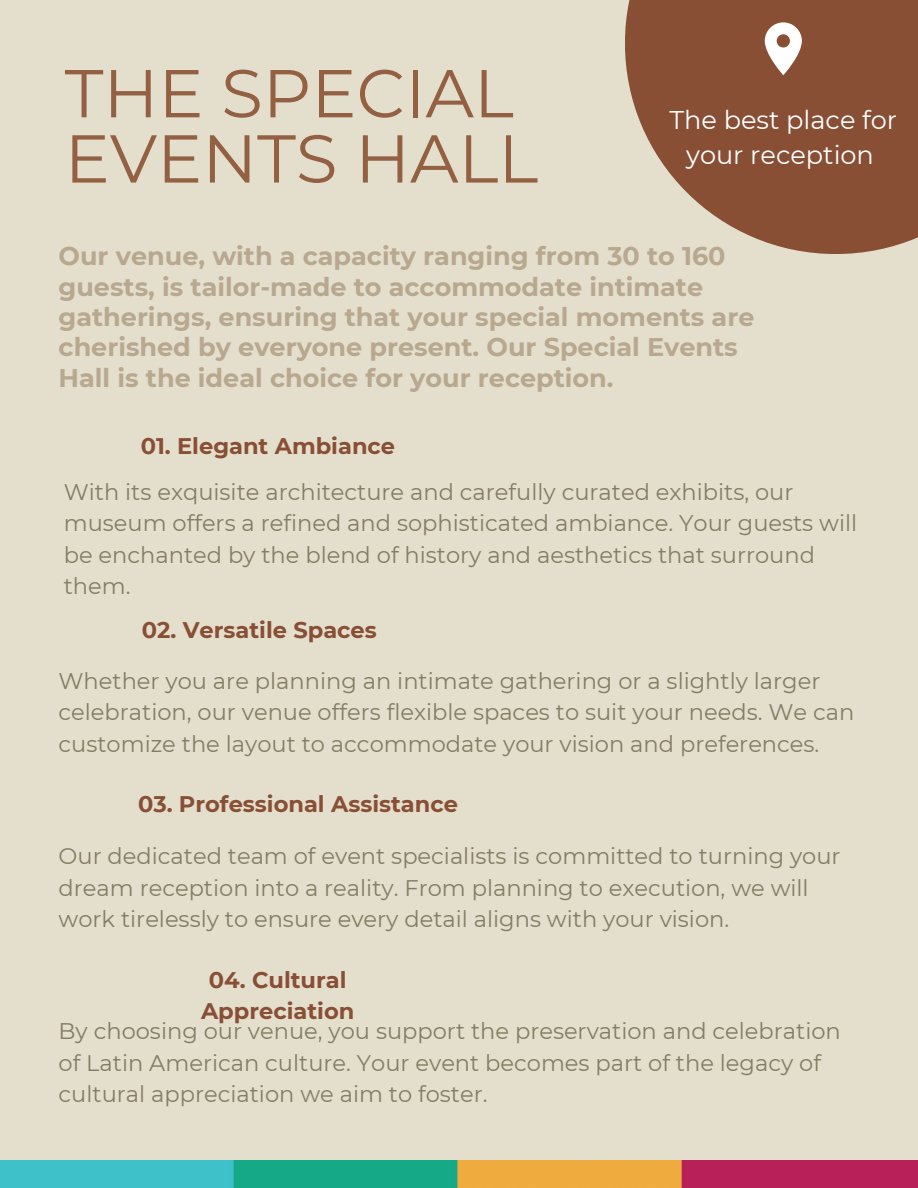
<style>
.page{position:relative;width:918px;height:1188px;background:#e4decd}
.page>*{position:absolute;margin:0;border:0;box-sizing:border-box;transform-origin:0 0}
.t1{font:67.5px/65.2px "Montserrat";color:#936042}
.t2{font:25.65px/34.8px "Montserrat";color:#fff;text-align:center}
.t3{font:700 25.5px/30.3px "Montserrat";color:#b8a88f}
.t4{font:22.5px/31.5px "Montserrat";color:#847c63}
.t5{font:700 22.5px/31.5px "Montserrat";color:#884f35;text-align:center}
</style>
<div class="page">
<div style="left:625px;top:0;width:293px;height:254px;background:#884f35"></div>
<svg style="left:765px;top:22px;width:37px;height:53px"></svg>
<img style="left:0;top:1161px;width:918px;height:27px">
<p class="t1" style="left:65px;top:60px;width:475px">THE SPECIAL<br>EVENTS HALL</p>
<p class="t2" style="left:670px;top:103px;width:229px">The best place for your reception</p>
<p class="t3" style="left:59px;top:241px;width:697px">Our venue, with a capacity ranging from 30 to 160 guests, is tailor-made to accommodate intimate gatherings, ensuring that your special moments are cherished by everyone present. Our Special Events Hall is the ideal choice for your reception.</p>
<p class="t5" style="left:141px;top:430px;width:256px">01. Elegant Ambiance</p>
<p class="t4" style="left:64px;top:476px;width:795px">With its exquisite architecture and carefully curated exhibits, our museum offers a refined and sophisticated ambiance. Your guests will be enchanted by the blend of history and aesthetics that surround them.</p>
<p class="t5" style="left:142px;top:614px;width:236px">02. Versatile Spaces</p>
<p class="t4" style="left:59px;top:665px;width:797px">Whether you are planning an intimate gathering or a slightly larger celebration, our venue offers flexible spaces to suit your needs. We can customize the layout to accommodate your vision and preferences.</p>
<p class="t5" style="left:138px;top:789px;width:321px">03. Professional Assistance</p>
<p class="t4" style="left:59px;top:840px;width:784px">Our dedicated team of event specialists is committed to turning your dream reception into a reality. From planning to execution, we will work tirelessly to ensure every detail aligns with your vision.</p>
<p class="t5" style="left:201px;top:964px;width:155px">04. Cultural<br>Appreciation</p>
<p class="t4" style="left:59px;top:1015px;width:784px">By choosing our venue, you support the preservation and celebration of Latin American culture. Your event becomes part of the legacy of cultural appreciation we aim to foster.</p>
</div>
